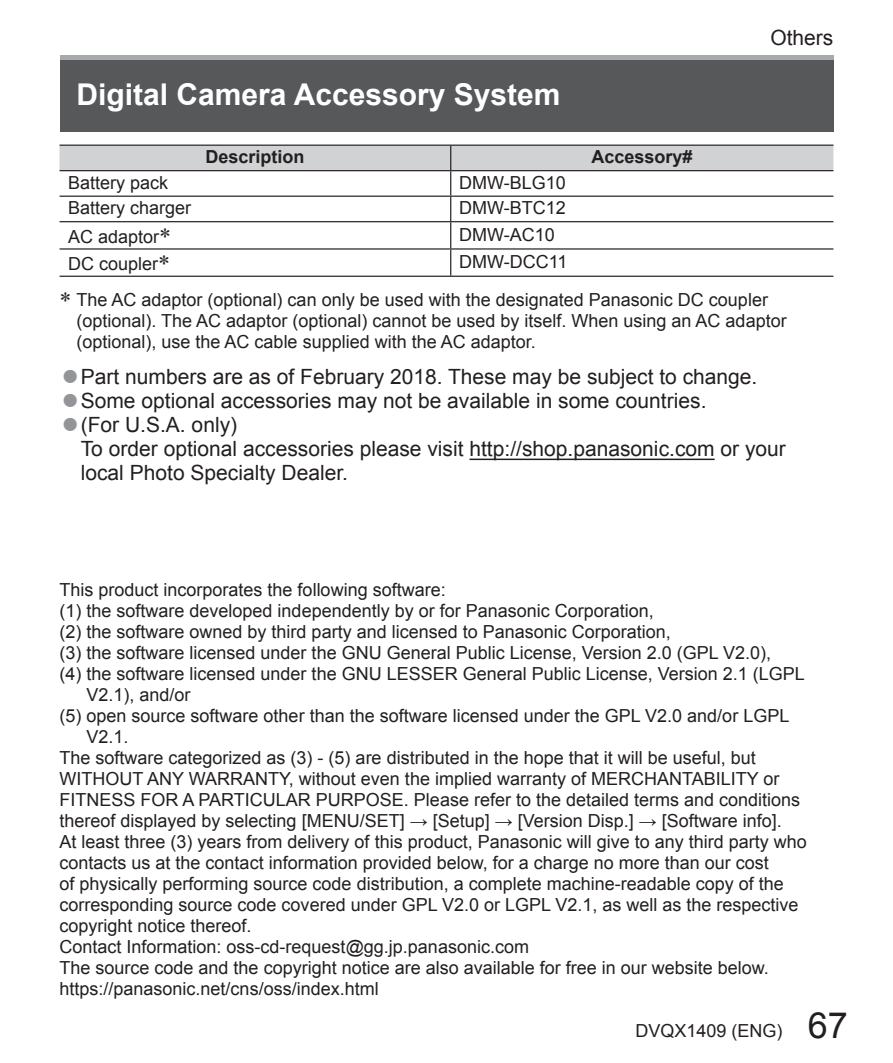
<style>
.page{position:relative;width:893px;height:1063px;background:#fff}
.page>*{position:absolute;margin:0;border:0;box-sizing:border-box;transform-origin:0 0}
.t1{font:700 30px "Arial";color:#fff}
.t2{font:21px/24px "Arial";color:#231f20}
.t3{font:18px/38.4px "Arial";color:#231f20}
.t4{font:700 18px "Arial";color:#231f20}
.s1{font-size:30.3px;color:#939598}
.s2{font-size:36px}
</style>
<div class="page">
<div style="left:60px;top:55px;width:773px;height:77px;background:#57585a"></div>
<div style="left:60px;top:55px;width:773px;height:5px;background:#a8a9ad"></div>
<hr style="left:469px;top:459px;width:246px;height:1px;background:#231f20">
<hr style="left:60px;top:276px;width:773px;height:1px;background:#231f20">
<svg style="left:60px;top:145px;width:773px;height:131px"></svg>
<p class="t2" style="left:770px;top:26px;width:65px">Others</p>
<h1 class="t1" style="left:77px;top:78px;width:486px">Digital Camera Accessory System</h1>
<p class="t4" style="left:206px;top:147px;width:101px">Description</p>
<p class="t4" style="left:592px;top:147px;width:103px">Accessory#</p>
<p class="t3" style="left:68px;top:163px;width:102px">Battery pack</p>
<p class="t3" style="left:459px;top:163px;width:108px">DMW-BLG10</p>
<p class="t3" style="left:68px;top:189px;width:125px">Battery charger</p>
<p class="t3" style="left:459px;top:189px;width:108px">DMW-BTC12</p>
<p class="t3" style="left:68px;top:217px;width:93px">AC adaptor</p>
<p class="t3" style="left:459px;top:215px;width:97px">DMW-AC10</p>
<p class="t3" style="left:68px;top:244px;width:92px">DC coupler</p>
<p class="t3" style="left:77px;top:243px;width:693px;text-indent:383px">DMW-DCC11<br>The AC adaptor (optional) can only be used with the designated Panasonic DC coupler</p>
<p class="t3" style="left:77px;top:311px;width:712px;line-height:21px">(optional). The AC adaptor (optional) cannot be used by itself. When using an AC adaptor (optional), use the AC cable supplied with the AC adaptor.</p>
<p class="t2" style="left:61px;top:365px;width:698px"><span class="s1">●</span>Part numbers are as of February 2018. These may be subject to change.</p>
<p class="t2" style="left:61px;top:389px;width:647px"><span class="s1">●</span>Some optional accessories may not be available in some countries.</p>
<p class="t2" style="left:81px;top:413px;width:707px;text-indent:-20px"><span class="s1">●</span>(For U.S.A. only)<br>To order optional accessories please visit http://shop.panasonic.com or your local Photo Specialty Dealer.</p>
<p class="t3" style="left:60px;top:571px;width:388px">This product incorporates the following software:</p>
<p class="t3" style="left:60px;top:592px;width:596px">(1) the software developed independently by or for Panasonic Corporation,</p>
<p class="t3" style="left:60px;top:613px;width:613px">(2) the software owned by third party and licensed to Panasonic Corporation,</p>
<p class="t3" style="left:60px;top:634px;width:713px">(3) the software licensed under the GNU General Public License, Version 2.0 (GPL V2.0),</p>
<p class="t3" style="left:60px;top:655px;width:747px">(4) the software licensed under the GNU LESSER General Public License, Version 2.1 (LGPL</p>
<p class="t3" style="left:87px;top:676px;width:106px">V2.1), and/or</p>
<p class="t3" style="left:60px;top:697px;width:731px">(5) open source software other than the software licensed under the GPL V2.0 and/or LGPL</p>
<p class="t3" style="left:87px;top:718px;width:44px">V2.1.</p>
<p class="t3" style="left:60px;top:739px;width:698px">The software categorized as (3) - (5) are distributed in the hope that it will be useful, but</p>
<p class="t3" style="left:60px;top:760px;width:721px">WITHOUT ANY WARRANTY, without even the implied warranty of MERCHANTABILITY or</p>
<p class="t3" style="left:60px;top:781px;width:742px">FITNESS FOR A PARTICULAR PURPOSE. Please refer to the detailed terms and conditions</p>
<p class="t3" style="left:60px;top:802px;width:724px">thereof displayed by selecting [MENU/SET] → [Setup] → [Version Disp.] → [Software info].</p>
<p class="t3" style="left:60px;top:823px;width:749px">At least three (3) years from delivery of this product, Panasonic will give to any third party who</p>
<p class="t3" style="left:60px;top:844px;width:711px">contacts us at the contact information provided below, for a charge no more than our cost</p>
<p class="t3" style="left:60px;top:865px;width:726px">of physically performing source code distribution, a complete machine-readable copy of the</p>
<p class="t3" style="left:60px;top:886px;width:741px">corresponding source code covered under GPL V2.0 or LGPL V2.1, as well as the respective</p>
<p class="t3" style="left:60px;top:907px;width:194px">copyright notice thereof.</p>
<p class="t3" style="left:60px;top:928px;width:471px">Contact Information: oss-cd-request@gg.jp.panasonic.com</p>
<p class="t3" style="left:60px;top:949px;width:711px">The source code and the copyright notice are also available for free in our website below.</p>
<p class="t3" style="left:60px;top:970px;width:321px">https://panasonic.net/cns/oss/index.html</p>
<p class="t3" style="left:635px;top:1012px;width:214px">DVQX1409 (ENG) <span class="s2">67</span></p>
</div>
